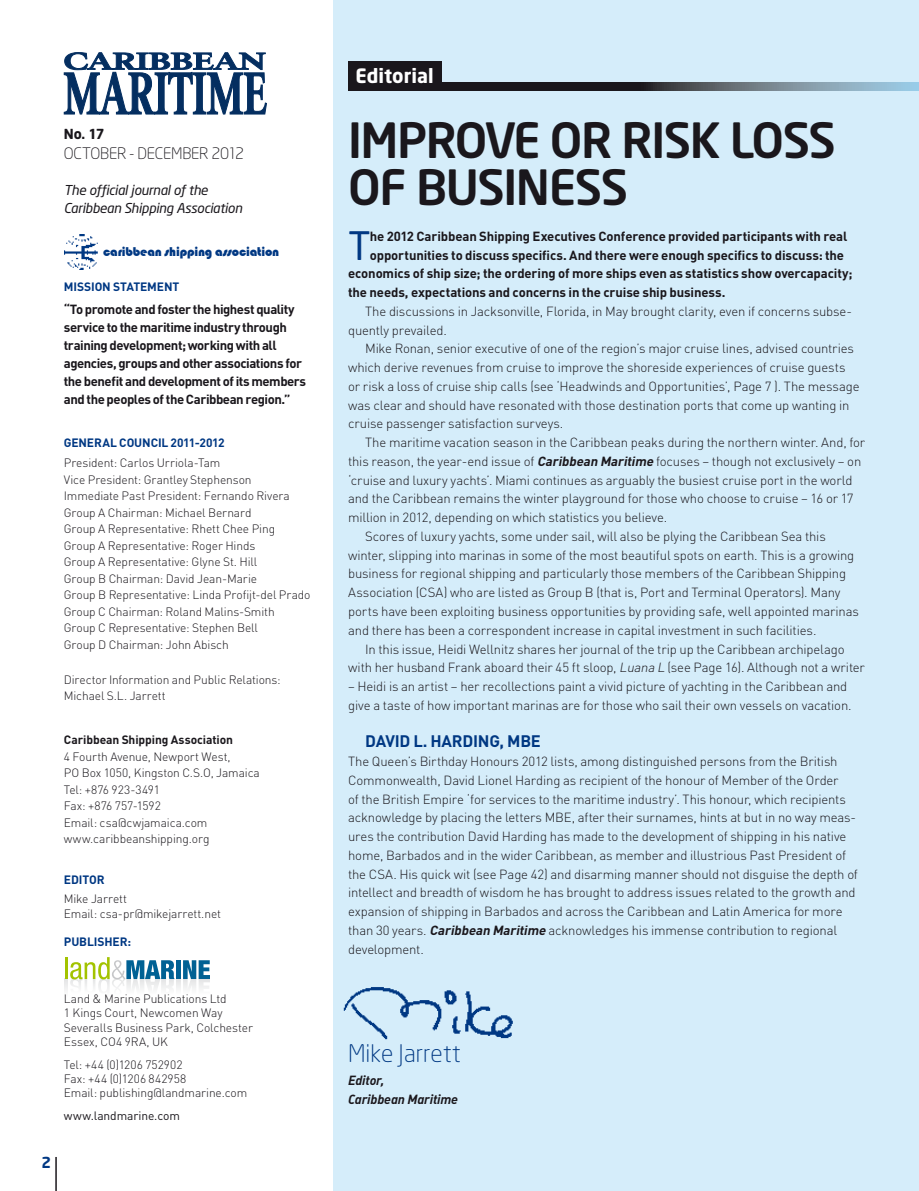
<style>
.page{position:relative;width:919px;height:1191px;background:#fff}
.page>*{position:absolute;margin:0;border:0;box-sizing:border-box;transform-origin:0 0}
.t1{font:500 48px "Neo Sans Std";letter-spacing:-.03em;color:#1a171c}
.t2{font:38.4px "Neo Sans";color:#003883}
.t3{font:300 24px "Neo Sans";color:#003883}
.t4{font:700 19.5px "Neo Sans";color:#fff}
.t5{font:700 16.5px "DIN Pro";letter-spacing:-.015em;color:#003883}
.t6{font:300 15.6px "Neo Sans";letter-spacing:-.015em;color:#1a171c}
.t7{font:700 15px "Neo Sans";color:#003883}
.t8{font:700 13.65px "Neo Sans";color:#1a171c}
.t9{font:italic 13.5px/18.8px "Neo Sans";letter-spacing:-.015em;color:#1a171c}
.t10{font:300 13.2px/18.8px "DIN Pro";letter-spacing:-.01em;color:#1a171c}
.t11{font:700 13.2px "DIN Pro";letter-spacing:-.01em;color:#1a171c}
.t12{font:700 13.2px/18px "DIN Pro";letter-spacing:-.035em;color:#1a171c}
.t13{font:13.2px "Bauhaus 93";letter-spacing:-.015em;color:#003883}
.t14{font:13.2px/18.8px "DIN Bold Italic Alt";letter-spacing:-.01em;color:#1a171c}
.t15{font:300 12px/16.5px "DIN Pro";letter-spacing:-.01em;color:#1a171c}
.t16{font:700 12px "DIN Pro";letter-spacing:-.01em;color:#003883}
.t17{font:700 12px "DIN Pro";letter-spacing:-.005em;color:#1a171c}
.t18{font:12px "DIN Pro";letter-spacing:-.01em;color:#1a171c}
.s1{font-weight:700;font-style:italic}
.s2{font-style:italic}
</style>
<div class="page">
<div style="left:333px;top:0;width:585px;height:1191px;background:#d5edfa"></div>
<div style="left:176px;top:979px;width:5px;height:16px;background:#f0f1f1"></div>
<svg style="left:65px;top:957px;width:109px;height:34px"></svg>
<div style="left:176px;top:960px;width:5px;height:19px;background:#006194"></div>
<svg style="left:183px;top:960px;width:27px;height:29px"></svg>
<img style="left:64px;top:234px;width:34px;height:35px">
<hr style="left:55px;top:1157px;width:2px;height:34px;background:#1a171c">
<svg style="left:441px;top:82px;width:477px;height:9px"></svg>
<img style="left:343px;top:987px;width:170px;height:53px">
<svg style="left:63px;top:52px;width:204px;height:63px"></svg>
<div style="left:348px;top:61px;width:93px;height:30px;background:#1a171c"></div>
<p class="t8" style="left:64px;top:128px;width:42px">No. 17</p>
<p class="t6" style="left:64px;top:146px;width:182px">OCTOBER - DECEMBER 2012</p>
<p class="t9" style="left:64px;top:181px;width:180px">The official journal of the<br>Caribbean Shipping Association</p>
<p class="t13" style="left:103px;top:244px;width:178px">caribbean shipping association</p>
<p class="t16" style="left:64px;top:279px;width:17px">MISSIONSTAT</p>
<p class="t16" style="left:140px;top:279px;width:32px">EMENT</p>
<p class="t12" style="left:64px;top:299px;width:244px">“To promote and foster the highest quality service to the maritime industry through training development; working with all agencies, groups and other associations for the benefit and development of its members and the peoples of the Caribbean region.”</p>
<p class="t16" style="left:64px;top:434px;width:37px">GENERAL</p>
<p class="t16" style="left:119px;top:434px;width:16px">COUN</p>
<p class="t16" style="left:151px;top:434px;width:75px">CIL 2011-2012</p>
<p class="t15" style="left:64px;top:454px;width:248px">President: Carlos Urriola-Tam<br>Vice President: Grantley Stephenson<br>Immediate Past President: Fernando Rivera Group A Chairman: Michael Bernard<br>Group A Representative: Rhett Chee Ping<br>Group A Representative: Roger Hinds<br>Group A Representative: Glyne St. Hill<br>Group B Chairman: David Jean-Marie<br>Group B Representative: Linda Profijt-del Prado Group C Chairman: Roland Malins-Smith<br>Group C Representative: Stephen Bell<br>Group D Chairman: John Abisch</p>
<p class="t15" style="left:64px;top:671px;width:218px">Director Information and Public Relations:<br>Michael S.L. Jarrett</p>
<p class="t17" style="left:64px;top:732px;width:171px">Caribbean Shipping Association</p>
<p class="t15" style="left:64px;top:748px;width:197px">4 Fourth Avenue, Newport West,<br>PO Box 1050, Kingston C.S.O, Jamaica<br>Tel: +876 923-3491<br>Fax: +876 757-1592<br>Email: csa@cwjamaica.com www.caribbeanshipping.org</p>
<p class="t16" style="left:64px;top:871px;width:15px">EDITOR</p>
<p class="t15" style="left:64px;top:891px;width:159px;line-height:15px">Mike Jarrett<br>Email: csa-pr@mikejarrett.net</p>
<p class="t16" style="left:64px;top:933px;width:31px">PUBLISH</p>
<p class="t16" style="left:113px;top:933px;width:20px">ER:</p>
<p class="t15" style="left:64px;top:991px;width:190px;line-height:14.2px">Land &amp; Marine Publications Ltd<br>1 Kings Court, Newcomen Way<br>Severalls Business Park, Colchester<br>Essex, CO4 9RA, UK</p>
<p class="t15" style="left:64px;top:1056px;width:185px;line-height:14.2px">Tel: +44 (0)1206 752902<br>Fax: +44 (0)1206 842958<br>Email: publishing@landmarine.com</p>
<p class="t18" style="left:64px;top:1107px;width:117px">www.landmarine.com</p>
<p class="t7" style="left:41px;top:1156px;width:11px">2</p>
<h3 class="t4" style="left:355px;top:68px;width:79px">Editorial</h3>
<h1 class="t1" style="left:348px;top:110px;width:489px">IMPROVE OR RISK LOSS</h1>
<h1 class="t1" style="left:348px;top:157px;width:281px">OF BUSINESS</h1>
<h2 class="t2" style="left:348px;top:222px;width:24px">T</h2>
<p class="t11" style="left:370px;top:227px;width:479px">he 2012 Caribbean Shipping Executives Conference provided participants with real</p>
<p class="t11" style="left:370px;top:246px;width:476px">opportunities to discuss specifics. And there were enough specifics to discuss: the</p>
<p class="t11" style="left:348px;top:264px;width:506px">economics of ship size; the ordering of more ships even as statistics show overcapacity;</p>
<p class="t11" style="left:348px;top:283px;width:379px">the needs, expectations and concerns in the cruise ship business.</p>
<p class="t10" style="left:348px;top:301px;width:505px;text-indent:17px">The discussions in Jacksonville, Florida, in May brought clarity, even if concerns subse&shy;quently prevailed.</p>
<p class="t10" style="left:348px;top:339px;width:513px;text-indent:17px">Mike Ronan, senior executive of one of the region’s major cruise lines, advised countries which derive revenues from cruise to improve the shoreside experiences of cruise guests or risk a loss of cruise ship calls (see ‘Headwinds and Opportunities’, Page 7 ). The message was clear and should have resonated with those destination ports that come up wanting in cruise passenger satisfaction surveys.</p>
<p class="t10" style="left:365px;top:432px;width:501px">The maritime vacation season in the Caribbean peaks during the northern winter. And, for</p>
<p class="t10" style="left:348px;top:451px;width:514px">this reason, the year-end issue of <span class="s1">CaribbeanMaritime</span>focuses – though not exclusively – on</p>
<p class="t10" style="left:348px;top:470px;width:506px">‘cruise and luxury yachts’. Miami continues as arguably the busiest cruise port in the world</p>
<p class="t10" style="left:348px;top:489px;width:507px">and the Caribbean remains the winter playground for those who choose to cruise – 16 or 17</p>
<p class="t10" style="left:348px;top:507px;width:320px">million in 2012, depending on which statistics you believe.</p>
<p class="t10" style="left:365px;top:526px;width:462px">Scores of luxury yachts, some under sail, will also be plying the Caribbean Sea this</p>
<p class="t10" style="left:348px;top:545px;width:507px">winter, slipping into marinas in some of the most beautiful spots on earth. This is a growing</p>
<p class="t10" style="left:348px;top:564px;width:499px">business for regional shipping and particularly those members of the Caribbean Shipping</p>
<p class="t10" style="left:348px;top:582px;width:494px">Association (CSA) who are listed as Group B (that is, Port and Terminal Operators). Many</p>
<p class="t10" style="left:348px;top:601px;width:512px">ports have been exploiting business opportunities by providing safe, well appointed marinas</p>
<p class="t10" style="left:348px;top:620px;width:470px">and there has been a correspondent increase in capital investment in such facilities.</p>
<p class="t10" style="left:365px;top:639px;width:481px">In this issue, Heidi Wellnitz shares her journal of the trip up the Caribbean archipelago</p>
<p class="t10" style="left:348px;top:657px;width:518px">with her husband Frank aboard their 45 ft sloop, <span class="s2">LuanaL</span>(see Page 16). Although not a writer</p>
<p class="t10" style="left:348px;top:676px;width:505px">– Heidi is an artist – her recollections paint a vivid picture of yachting in the Caribbean and give a taste of how important marinas are for those who sail their own vessels on vacation.</p>
<p class="t5" style="left:365px;top:730px;width:177px">David L. Harding, MBE</p>
<p class="t10" style="left:348px;top:751px;width:511px">The Queen’s Birthday Honours 2012 lists, among distinguished persons from the British Commonwealth, David Lionel Harding as recipient of the honour of Member of the Order<br>of the British Empire ‘for services to the maritime industry’. This honour, which recipients acknowledge by placing the letters MBE, after their surnames, hints at but in no way meas&shy;ures the contribution David Harding has made to the development of shipping in his native home, Barbados and in the wider Caribbean, as member and illustrious Past President of the CSA. His quick wit (see Page 42) and disarming manner should not disguise the depth of intellect and breadth of wisdom he has brought to address issues related to the growth and expansion of shipping in Barbados and across the Caribbean and Latin America for more than 30 years. <span class="s1">CaribbeanMaritime</span>acknowledges his immense contribution to regional development.</p>
<h3 class="t3" style="left:348px;top:1042px;width:114px">Mike Jarrett</h3>
<p class="t14" style="left:348px;top:1070px;width:112px">Editor,<br>Caribbean Maritime</p>
</div>
